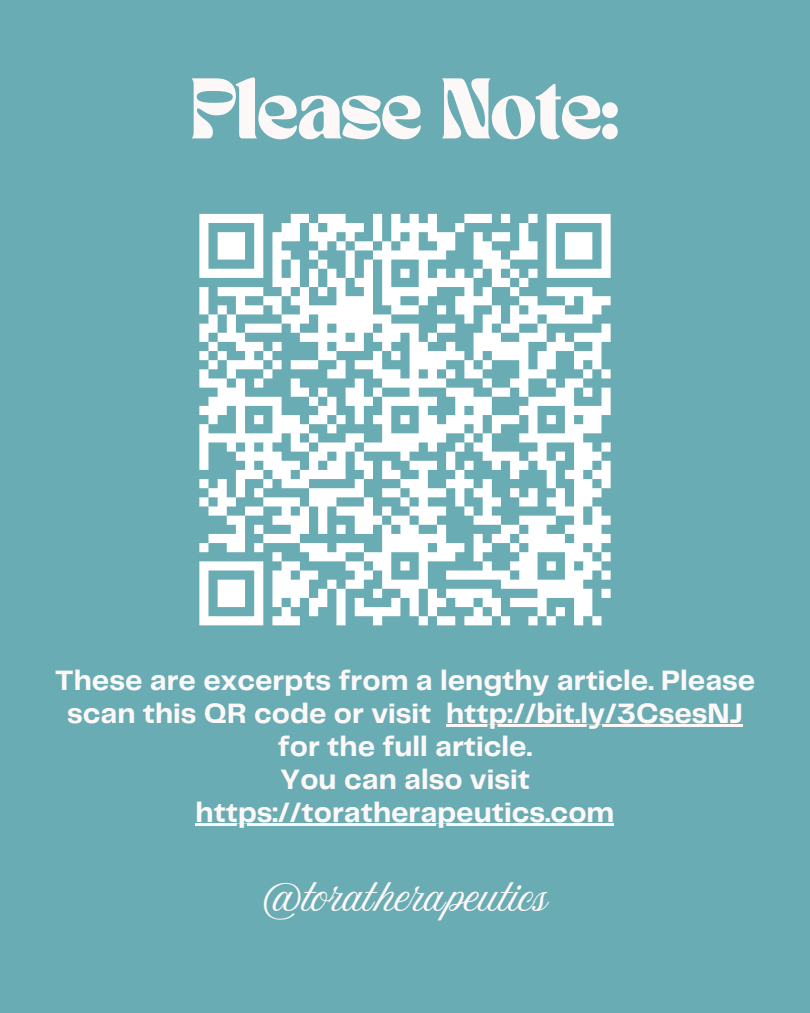
<style>
.page{position:relative;width:810px;height:1013px;background:#fff}
.page>*{position:absolute;margin:0;border:0;box-sizing:border-box;transform-origin:0 0}
.t1{font:60px "TANNIMBUS";letter-spacing:-.015em;color:#fdf8f8}
.t2{font:38px "Amoresa";letter-spacing:-.02em;color:#fdf8f8}
.t3{font:700 29.1px/33px "Telegraf";color:#fdf8f8}
</style>
<div class="page">
<div style="left:0;top:0;width:810px;height:1012px;background:#69acb3"></div>
<svg style="left:199px;top:213px;width:412px;height:413px"></svg>
<hr style="left:446px;top:724px;width:297px;height:3px;background:#fdf8f8">
<hr style="left:196px;top:823px;width:418px;height:3px;background:#fdf8f8">
<p class="t1" style="left:191px;top:75px;width:430px">Please Note:</p>
<p class="t3" style="left:67px;top:665px;width:690px;text-indent:-12px">These are excerpts from a lengthy article. Please scan this QR code or visit</p>
<p class="t3" style="left:278px;top:698px;width:467px;text-indent:168px">http://bit.ly/3CsesNJ for the full article.<br>You can also visit</p>
<p class="t3" style="left:196px;top:797px;width:420px">https://toratherapeutics.com</p>
<h1 class="t2" style="left:263px;top:876px;width:286px">@toratherapeutics</h1>
</div>
